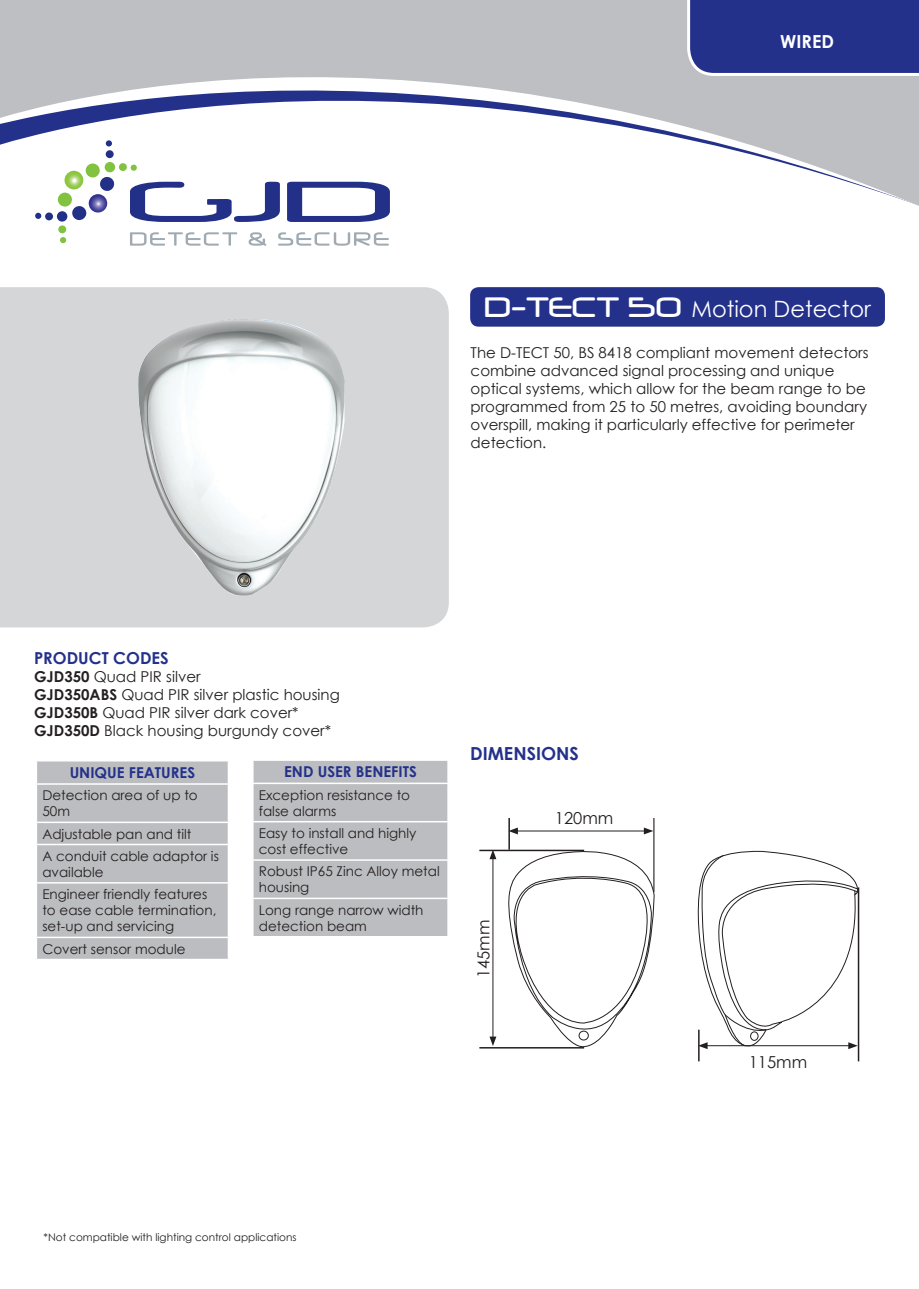
<style>
.page{position:relative;width:919px;height:1289px;background:#fff}
.page>*{position:absolute;margin:0;border:0;box-sizing:border-box;transform-origin:0 0}
.t1{font:22.5px "Century Gothic";color:#fff}
.t2{font:700 18px "Century Gothic";color:#24318b}
.t3{font:700 18px "Century Gothic";color:#fff}
.t4{font:16.5px "Century Gothic";color:#231f20}
.t5{font:700 16.5px "Century Gothic";color:#24318b}
.t6{font:15px/18px "Century Gothic";color:#231f20}
.t7{font:700 15px "Century Gothic";color:#24318b}
.t8{font:13.5px/16.2px "Century Gothic";color:#231f20}
.t9{font:10.5px "Century Gothic";color:#231f20}
.s1{font-family:"Neuropol";font-size:33px}
.s2{font-weight:700}
</style>
<div class="page">
<div style="left:470px;top:287px;width:414px;height:40px;background:#24318b;border-radius:9px"></div>
<div style="left:0;top:287px;width:449px;height:340px;background:#d5d6d8"></div>
<div style="left:253px;top:761px;width:194px;height:175px;background:#bcbdc0"></div>
<hr style="left:252px;top:782px;width:197px;height:2px;background:#fff">
<hr style="left:252px;top:821px;width:197px;height:1px;background:#fff">
<hr style="left:252px;top:859px;width:197px;height:1px;background:#fff">
<hr style="left:252px;top:897px;width:197px;height:2px;background:#fff">
<svg style="left:36px;top:761px;width:192px;height:197px;background:#bfc0c3"></svg>
<svg style="left:697px;top:850px;width:163px;height:199px"></svg>
<hr style="left:698px;top:1029px;width:1px;height:32px;background:#231f20">
<hr style="left:857px;top:887px;width:2px;height:174px;background:#231f20">
<svg style="left:502px;top:847px;width:153px;height:202px"></svg>
<hr style="left:515px;top:830px;width:131px;height:1px;background:#231f20">
<svg style="left:510px;top:827px;width:8px;height:7px"></svg>
<svg style="left:643px;top:827px;width:10px;height:7px"></svg>
<hr style="left:653px;top:818px;width:1px;height:74px;background:#231f20">
<hr style="left:479px;top:849px;width:105px;height:2px;background:#231f20">
<hr style="left:508px;top:818px;width:2px;height:31px;background:#231f20">
<hr style="left:492px;top:856px;width:1px;height:182px;background:#231f20">
<svg style="left:489px;top:849px;width:7px;height:10px"></svg>
<svg style="left:489px;top:1036px;width:7px;height:10px"></svg>
<hr style="left:479px;top:1047px;width:105px;height:1px;background:#231f20">
<svg style="left:0;top:0;width:918px;height:221px;fill:#bebfc2"></svg>
<svg style="left:685px;top:0;width:233px;height:77px;background:#333f92"></svg>
<svg style="left:287px;top:182px;width:103px;height:40px"></svg>
<svg style="left:130px;top:182px;width:150px;height:40px"></svg>
<svg style="left:130px;top:232px;width:107px;height:14px"></svg>
<svg style="left:249px;top:232px;width:17px;height:14px"></svg>
<svg style="left:278px;top:232px;width:111px;height:14px"></svg>
<div style="left:58px;top:225px;width:9px;height:8px;background:#81c340;border-radius:50%"></div>
<svg style="left:60px;top:237px;width:6px;height:6px"></svg>
<div style="left:119px;top:163px;width:8px;height:8px;background:#81c340;border-radius:50%"></div>
<div style="left:130px;top:164px;width:7px;height:7px;background:#81c340;border-radius:50%"></div>
<div style="left:105px;top:150px;width:9px;height:8px;background:#223187;border-radius:50%"></div>
<div style="left:105px;top:140px;width:7px;height:7px;background:#223187;border-radius:50%"></div>
<svg style="left:57px;top:211px;width:11px;height:11px"></svg>
<div style="left:45px;top:212px;width:8px;height:9px;background:#223187;border-radius:50%"></div>
<svg style="left:35px;top:212px;width:7px;height:7px"></svg>
<svg style="left:57px;top:163px;width:58px;height:57px"></svg>
<img style="left:138px;top:319px;width:206px;height:276px">
<p class="t3" style="left:780px;top:30px;width:55px">WIRED</p>
<p class="t1" style="left:484px;top:295px;width:388px"><span class="s1">D-TECT 50</span> Motion Detector</p>
<p class="t6" style="left:470px;top:343px;width:399px">The D-TECT 50, BS 8418 compliant movement detectors combine advanced signal processing and unique optical systems, which allow for the beam range to be programmed from 25 to 50 metres, avoiding boundary overspill, making it particularly effective for perimeter detection.</p>
<p class="t5" style="left:34px;top:647px;width:136px">PRODUCT CODES</p>
<p class="t6" style="left:34px;top:667px;width:168px"><span class="s2">GJD350</span> Quad PIR silver</p>
<p class="t6" style="left:34px;top:685px;width:307px"><span class="s2">GJD350ABS</span> Quad PIR silver plastic housing</p>
<p class="t6" style="left:34px;top:703px;width:266px"><span class="s2">GJD350B</span> Quad PIR silver dark cover*</p>
<p class="t6" style="left:34px;top:721px;width:298px"><span class="s2">GJD350D</span> Black housing burgundy cover*</p>
<p class="t7" style="left:284px;top:762px;width:134px">END USER BENEFITS</p>
<p class="t8" style="left:259px;top:786px;width:153px">Exception resistance to false alarms</p>
<p class="t8" style="left:259px;top:824px;width:159px">Easy to install and highly cost effective</p>
<p class="t8" style="left:259px;top:863px;width:182px">Robust IP65 Zinc Alloy metal housing</p>
<p class="t8" style="left:259px;top:901px;width:166px">Long range narrow width detection beam</p>
<p class="t7" style="left:70px;top:763px;width:127px">UNIQUE FEATURES</p>
<p class="t8" style="left:42px;top:787px;width:157px">Detection area of up to<br>50m</p>
<p class="t8" style="left:42px;top:825px;width:151px">Adjustable pan and tilt</p>
<p class="t8" style="left:42px;top:847px;width:178px">A conduit cable adaptor is available</p>
<p class="t8" style="left:42px;top:885px;width:175px">Engineer friendly features to ease cable termination, set-up and servicing</p>
<p class="t8" style="left:42px;top:940px;width:145px">Covert sensor module</p>
<p class="t2" style="left:470px;top:742px;width:110px">DIMENSIONS</p>
<p class="t4" style="left:473px;top:978px;width:60px;rotate:-90deg">145mm</p>
<p class="t4" style="left:555px;top:808px;width:60px">120mm</p>
<p class="t9" style="left:44px;top:1230px;width:254px">*Not compatible with lighting control applications</p>
<p class="t4" style="left:748px;top:1051px;width:60px">115mm</p>
</div>
